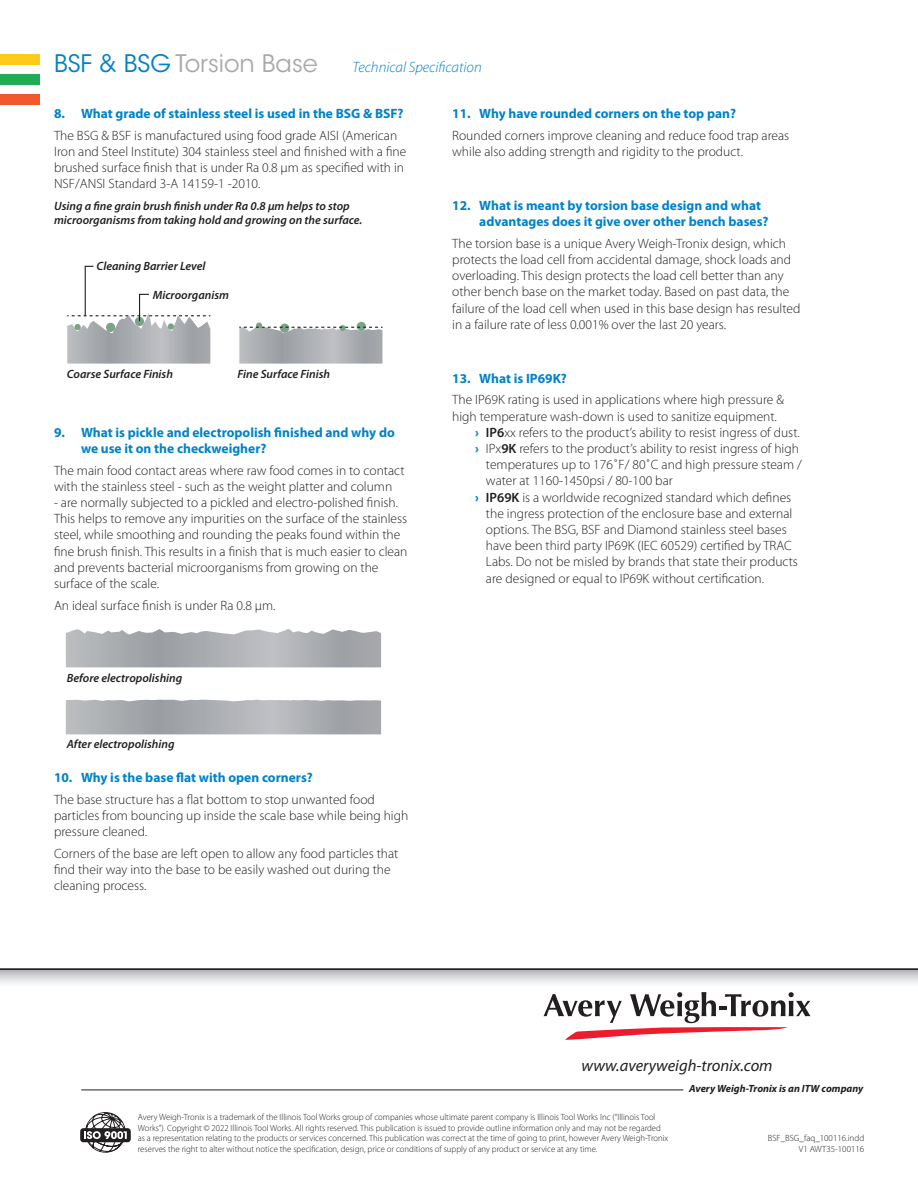
<style>
.page{position:relative;width:918px;height:1188px;background:#fff}
.page>*{position:absolute;margin:0;border:0;box-sizing:border-box;transform-origin:0 0}
.t1{font:24px "ITC Avant Garde Std";color:#a8a9ad}
.t2{font:italic 16.5px "Myriad Pro";color:#231f20}
.t3{font:italic 300 15px "Myriad Pro";color:#0082c8}
.t4{font:300 13.5px/16.2px "Myriad Pro";color:#231f20}
.t5{font:700 13.5px/16.2px "Myriad Pro";color:#0082c8}
.t6{font:italic 600 12px/14.4px "Myriad Pro";color:#231f20}
.t7{font:italic 700 10.5px "Myriad Pro";color:#231f20}
.t8{font:300 9px/10.5px "Myriad Pro";color:#231f20}
.s1{color:#0082c8}
.s2{font-weight:900;color:#0082c8}
.s3{font-weight:600}
</style>
<div class="page">
<div style="left:0;top:54px;width:40px;height:10px;background:#fecb1b"></div>
<div style="left:0;top:74px;width:40px;height:11px;background:#21ad57"></div>
<div style="left:0;top:94px;width:40px;height:11px;background:#f1592c"></div>
<div style="left:0;top:968px;width:918px;height:22px;background:linear-gradient(to bottom,#b0b2b6,#fff)"></div>
<svg style="left:544px;top:992px;width:267px;height:48px"></svg>
<hr style="left:81px;top:1090px;width:602px;height:1px;background:#231f20">
<div style="left:80px;top:1128px;width:51px;height:14px;background:#231f20;border-radius:3px"></div>
<svg style="left:84px;top:1112px;width:43px;height:41px"></svg>
<hr style="left:0;top:968px;width:918px;height:2px;background:#231f20">
<svg style="left:239px;top:323px;width:143px;height:41px;background:#b2b5b8"></svg>
<svg style="left:67px;top:265px;width:143px;height:99px"></svg>
<svg style="left:66px;top:629px;width:315px;height:38px;background:#b1b3b7"></svg>
<svg style="left:66px;top:700px;width:315px;height:34px;background:#abaeb2"></svg>
<h1 class="t1" style="left:54px;top:49px;width:265px"><span class="s1">BSF &amp; BSG</span> Torsion Base</h1>
<p class="t3" style="left:352px;top:59px;width:131px">Technical Specification</p>
<p class="t5" style="left:54px;top:106px;width:351px">8. What grade of stainless steel is used in the BSG &amp; BSF?</p>
<p class="t4" style="left:54px;top:127px;width:354px">The BSG &amp; BSF is manufactured using food grade AISI (American Iron and Steel Institute) 304 stainless steel and finished with a fine brushed surface finish that is under Ra 0.8 μm as specified with in NSF/ANSI Standard 3-A 14159-1 -2010.</p>
<p class="t6" style="left:54px;top:199px;width:310px">Using a fine grain brush finish under Ra 0.8 µm helps to stop microorganisms from taking hold and growing on the surface.</p>
<p class="t6" style="left:97px;top:259px;width:111px">Cleaning Barrier Level</p>
<p class="t6" style="left:153px;top:288px;width:78px">Microorganism</p>
<p class="t6" style="left:67px;top:367px;width:108px">Coarse Surface Finish</p>
<p class="t6" style="left:237px;top:367px;width:94px">Fine Surface Finish</p>
<p class="t5" style="left:81px;top:424px;width:315px;text-indent:-27px">9. What is pickle and electropolish finished and why do we use it on the checkweigher?</p>
<p class="t4" style="left:54px;top:462px;width:352px">The main food contact areas where raw food comes in to contact with the stainless steel - such as the weight platter and column</p>
<p class="t4" style="left:54px;top:495px;width:355px">- are normally subjected to a pickled and electro-polished finish.<br>This helps to remove any impurities on the surface of the stainless steel, while smoothing and rounding the peaks found within the fine brush finish. This results in a finish that is much easier to clean and prevents bacterial microorganisms from growing on the surface of the scale.</p>
<p class="t4" style="left:54px;top:597px;width:223px">An ideal surface finish is under Ra 0.8 μm.</p>
<p class="t6" style="left:67px;top:671px;width:117px">Before electropolishing</p>
<p class="t6" style="left:67px;top:737px;width:109px">After electropolishing</p>
<p class="t5" style="left:54px;top:770px;width:260px">10. Why is the base flat with open corners?</p>
<p class="t4" style="left:54px;top:792px;width:356px">The base structure has a flat bottom to stop unwanted food particles from bouncing up inside the scale base while being high pressure cleaned.</p>
<p class="t4" style="left:54px;top:846px;width:346px">Corners of the base are left open to allow any food particles that find their way into the base to be easily washed out during the cleaning process.</p>
<p class="t5" style="left:452px;top:106px;width:285px">11. Why have rounded corners on the top pan?</p>
<p class="t4" style="left:452px;top:127px;width:339px">Rounded corners improve cleaning and reduce food trap areas while also adding strength and rigidity to the product.</p>
<p class="t5" style="left:479px;top:197px;width:291px;text-indent:-27px">12. What is meant by torsion base design and what advantages does it give over other bench bases?</p>
<p class="t4" style="left:452px;top:235px;width:350px">The torsion base is a unique Avery Weigh-Tronix design, which protects the load cell from accidental damage, shock loads and overloading. This design protects the load cell better than any other bench base on the market today. Based on past data, the failure of the load cell when used in this base design has resulted in a failure rate of less 0.001% over the last 20 years.</p>
<p class="t5" style="left:452px;top:370px;width:116px">13. What is IP69K?</p>
<p class="t4" style="left:452px;top:392px;width:333px">The IP69K rating is used in applications where high pressure &amp;</p>
<p class="t4" style="left:452px;top:408px;width:326px">high temperature wash-down is used to sanitize equipment.</p>
<p class="t4" style="left:475px;top:424px;width:326px"><span class="s2">›</span> <span class="s3">IP6</span>xx refers to the product’s ability to resist ingress of dust.</p>
<p class="t4" style="left:475px;top:441px;width:325px"><span class="s2">›</span> IPx<span class="s3">9K</span> refers to the product’s ability to resist ingress of high</p>
<p class="t4" style="left:486px;top:457px;width:317px">temperatures up to 176˚F/ 80˚C and high pressure steam /</p>
<p class="t4" style="left:486px;top:473px;width:188px">water at 1160-1450psi / 80-100 bar</p>
<p class="t4" style="left:475px;top:489px;width:318px"><span class="s2">›</span> <span class="s3">IP69K</span> is a worldwide recognized standard which defines</p>
<p class="t4" style="left:486px;top:505px;width:308px">the ingress protection of the enclosure base and external</p>
<p class="t4" style="left:486px;top:522px;width:302px">options. The BSG, BSF and Diamond stainless steel bases</p>
<p class="t4" style="left:486px;top:538px;width:307px">have been third party IP69K (IEC 60529) certified by TRAC</p>
<p class="t4" style="left:486px;top:554px;width:313px">Labs. Do not be misled by brands that state their products</p>
<p class="t4" style="left:486px;top:570px;width:280px">are designed or equal to IP69K without certification.</p>
<p class="t2" style="left:581px;top:1057px;width:193px">www.averyweigh-tronix.com</p>
<p class="t7" style="left:689px;top:1083px;width:176px">Avery Weigh-Tronix is an ITW company</p>
<p class="t8" style="left:768px;top:1133px;width:98px;text-align:right">BSF_BSG_faq_100116.indd<br>V1 AWT35-100116</p>
<p class="t8" style="left:138px;top:1112px;width:532px">Avery Weigh-Tronix is a trademark of the Illinois Tool Works group of companies whose ultimate parent company is Illinois Tool Works Inc (“Illinois Tool Works”). Copyright © 2022 Illinois Tool Works. All rights reserved. This publication is issued to provide outline information only and may not be regarded as a representation relating to the products or services concerned. This publication was correct at the time of going to print, however Avery Weigh-Tronix reserves the right to alter without notice the specification, design, price or conditions of supply of any product or service at any time.</p>
</div>
